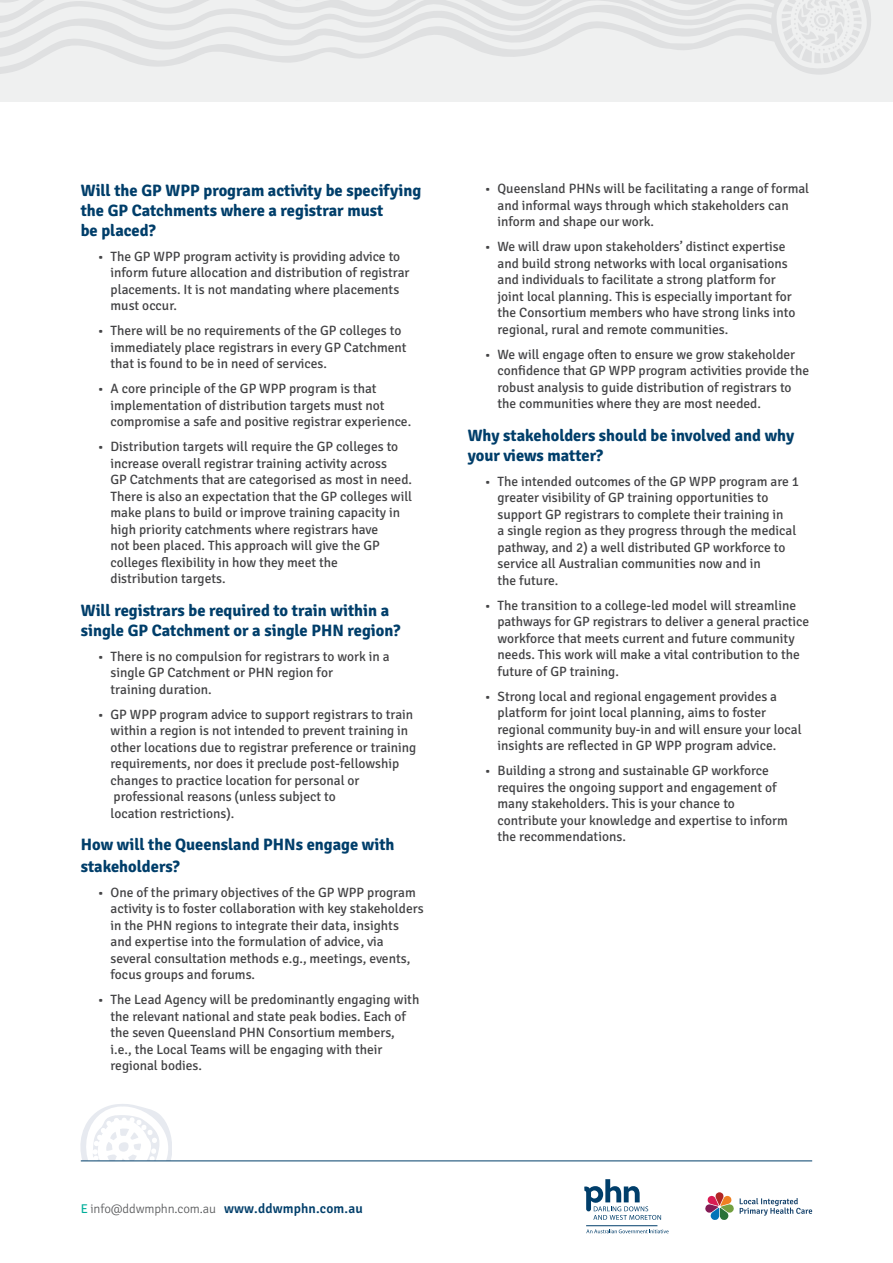
<style>
.page{position:relative;width:893px;height:1263px;background:#fff}
.page>*{position:absolute;margin:0;border:0;box-sizing:border-box;transform-origin:0 0}
.t1{font:700 16.5px/19.8px "Signika";color:#003e6a}
.t2{font:13.5px/16.5px "Signika";color:#434345}
.t3{font:300 12.75px "Signika Negative";letter-spacing:-.01em;color:#58595b}
.s1{font-weight:400;color:#00ae9a}
.s2{font-weight:600;font-size:13.5px;color:#003e6a}
</style>
<div class="page">
<div style="left:0;top:0;width:893px;height:102px;background:#eff0f0"></div>
<svg style="left:740px;top:1198px;width:72px;height:17px"></svg>
<svg style="left:705px;top:1192px;width:29px;height:28px"></svg>
<svg style="left:584px;top:1179px;width:77px;height:41px"></svg>
<svg style="left:586px;top:1229px;width:83px;height:4px"></svg>
<hr style="left:586px;top:1225px;width:71px;height:1px;background:#003e6a">
<svg style="left:0;top:0;width:871px;height:75px"></svg>
<svg style="left:782px;top:0;width:80px;height:63px"></svg>
<svg style="left:81px;top:1104px;width:91px;height:56px"></svg>
<hr style="left:81px;top:1160px;width:731px;height:1px;background:#003e6a">
<p class="t1" style="left:81px;top:179px;width:342px">Will the GP WPP program activity be specifying the GP Catchments where a registrar must<br>be placed?</p>
<p class="t2" style="left:111px;top:247px;width:300px;text-indent:-13px">• The GP WPP program activity is providing advice to inform future allocation and distribution of registrar placements. It is not mandating where placements must occur.</p>
<p class="t2" style="left:111px;top:322px;width:298px;text-indent:-13px">• There will be no requirements of the GP colleges to immediately place registrars in every GP Catchment that is found to be in need of services.</p>
<p class="t2" style="left:111px;top:380px;width:302px;text-indent:-13px">• A core principle of the GP WPP program is that implementation of distribution targets must not compromise a safe and positive registrar experience.</p>
<p class="t2" style="left:111px;top:438px;width:303px;text-indent:-13px">• Distribution targets will require the GP colleges to increase overall registrar training activity across<br>GP Catchments that are categorised as most in need.<br>There is also an expectation that the GP colleges will make plans to build or improve training capacity in high priority catchments where registrars have<br>not been placed. This approach will give the GP colleges flexibility in how they meet the<br>distribution targets.</p>
<p class="t1" style="left:81px;top:599px;width:321px">Will registrars be required to train within a single GP Catchment or a single PHN region?</p>
<p class="t2" style="left:111px;top:647px;width:281px;text-indent:-13px">• There is no compulsion for registrars to work in a single GP Catchment or PHN region for<br>training duration.</p>
<p class="t2" style="left:111px;top:705px;width:307px;text-indent:-13px">• GP WPP program advice to support registrars to train within a region is not intended to prevent training in other locations due to registrar preference or training requirements, nor does it preclude post-fellowship changes to practice location for personal or professional reasons (unless subject to<br>location restrictions).</p>
<p class="t1" style="left:81px;top:832px;width:315px;line-height:21.6px">How will the Queensland PHNs engage with stakeholders?</p>
<p class="t2" style="left:111px;top:883px;width:315px;text-indent:-13px">• One of the primary objectives of the GP WPP program activity is to foster collaboration with key stakeholders in the PHN regions to integrate their data, insights and expertise into the formulation of advice, via several consultation methods e.g., meetings, events, focus groups and forums.</p>
<p class="t2" style="left:111px;top:991px;width:310px;text-indent:-13px">• The Lead Agency will be predominantly engaging with the relevant national and state peak bodies. Each of the seven Queensland PHN Consortium members, i.e., the Local Teams will be engaging with their regional bodies.</p>
<p class="t2" style="left:497px;top:180px;width:313px;text-indent:-13px">• Queensland PHNs will be facilitating a range of formal and informal ways through which stakeholders can inform and shape our work.</p>
<p class="t2" style="left:497px;top:238px;width:299px;text-indent:-13px">• We will draw upon stakeholders’ distinct expertise and build strong networks with local organisations and individuals to facilitate a strong platform for joint local planning. This is especially important for the Consortium members who have strong links into regional, rural and remote communities.</p>
<p class="t2" style="left:497px;top:345px;width:313px;text-indent:-13px">• We will engage often to ensure we grow stakeholder confidence that GP WPP program activities provide the robust analysis to guide distribution of registrars to the communities where they are most needed.</p>
<p class="t1" style="left:468px;top:424px;width:328px">Why stakeholders should be involved and why your views matter?</p>
<p class="t2" style="left:497px;top:472px;width:303px;text-indent:-13px">• The intended outcomes of the GP WPP program are 1 greater visibility of GP training opportunities to support GP registrars to complete their training in<br>a single region as they progress through the medical pathway, and 2) a well distributed GP workforce to service all Australian communities now and in<br>the future.</p>
<p class="t2" style="left:497px;top:596px;width:313px;text-indent:-13px">• The transition to a college-led model will streamline pathways for GP registrars to deliver a general practice workforce that meets current and future community needs. This work will make a vital contribution to the future of GP training.</p>
<p class="t2" style="left:497px;top:687px;width:306px;text-indent:-13px">• Strong local and regional engagement provides a platform for joint local planning, aims to foster regional community buy-in and will ensure your local insights are reflected in GP WPP program advice.</p>
<p class="t2" style="left:497px;top:761px;width:292px;text-indent:-13px">• Building a strong and sustainable GP workforce requires the ongoing support and engagement of many stakeholders. This is your chance to contribute your knowledge and expertise to inform the recommendations.</p>
<p class="t3" style="left:81px;top:1201px;width:283px"><span class="s1">E</span> info@ddwmphn.com.au <span class="s2">www.ddwmphn.com.au</span></p>
</div>
